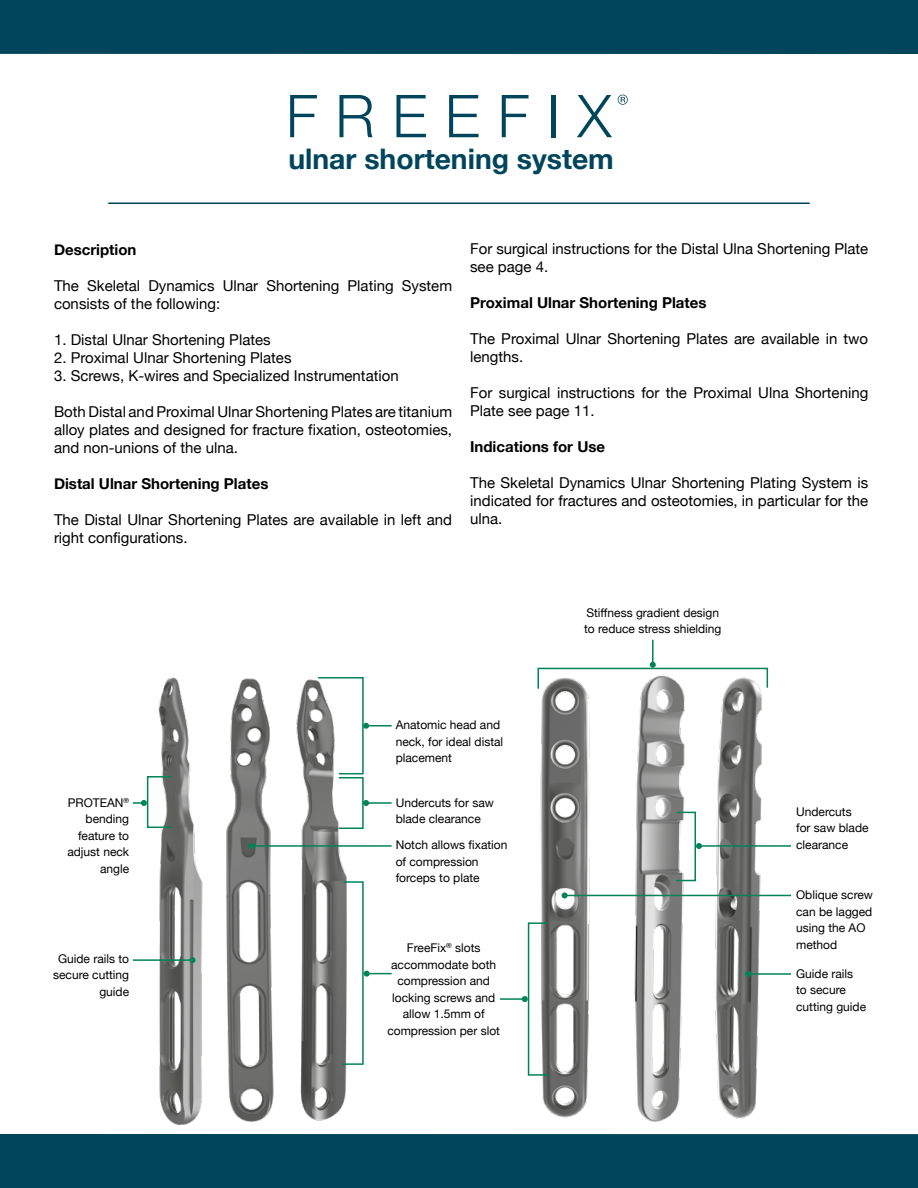
<style>
.page{position:relative;width:918px;height:1188px;background:#fff}
.page>*{position:absolute;margin:0;border:0;box-sizing:border-box;transform-origin:0 0}
.t1{font:300 59.1px "Helvetica Neue";letter-spacing:.295em;color:#00455c}
.t2{font:700 28.35px "Helvetica Neue";color:#00455c}
.t3{font:15px/18px "Helvetica Neue";color:#000}
.t4{font:700 15px "Helvetica Neue";color:#000}
.t5{font:12px/16.5px "Helvetica Neue";color:#000}
</style>
<div class="page">
<div style="left:0;top:0;width:918px;height:54px;background:#00455c"></div>
<div style="left:0;top:1134px;width:918px;height:54px;background:#00455c"></div>
<svg style="left:618px;top:95px;width:10px;height:10px"></svg>
<hr style="left:109px;top:203px;width:700px;height:1px;background:#00455c">
<img style="left:158px;top:677px;width:45px;height:449px">
<img style="left:226px;top:678px;width:121px;height:444px">
<img style="left:713px;top:690px;width:49px;height:428px">
<img style="left:540px;top:690px;width:146px;height:432px">
<hr style="left:251px;top:845px;width:141px;height:2px;background:#008359">
<svg style="left:248px;top:843px;width:6px;height:6px"></svg>
<hr style="left:699px;top:845px;width:92px;height:2px;background:#008359">
<hr style="left:565px;top:895px;width:226px;height:1px;background:#008359">
<svg style="left:562px;top:892px;width:6px;height:6px"></svg>
<hr style="left:748px;top:973px;width:43px;height:2px;background:#008359">
<svg style="left:745px;top:971px;width:6px;height:6px"></svg>
<hr style="left:366px;top:802px;width:26px;height:2px;background:#008359">
<svg style="left:364px;top:800px;width:5px;height:6px"></svg>
<hr style="left:500px;top:998px;width:25px;height:2px;background:#008359">
<svg style="left:317px;top:677px;width:75px;height:98px"></svg>
<svg style="left:675px;top:811px;width:27px;height:71px"></svg>
<div style="left:339px;top:777px;width:25px;height:52px;border:2px solid #008359"></div>
<svg style="left:342px;top:881px;width:50px;height:185px"></svg>
<svg style="left:522px;top:922px;width:28px;height:154px"></svg>
<svg style="left:133px;top:800px;width:14px;height:6px"></svg>
<div style="left:147px;top:776px;width:25px;height:52px;border:2px solid #008359"></div>
<hr style="left:652px;top:640px;width:2px;height:25px;background:#008359">
<svg style="left:537px;top:662px;width:232px;height:28px"></svg>
<hr style="left:133px;top:959px;width:59px;height:2px;background:#008359">
<svg style="left:189px;top:957px;width:6px;height:6px"></svg>
<h1 class="t1" style="left:286px;top:69px;width:327px">FREEFIX</h1>
<h2 class="t2" style="left:288px;top:137px;width:327px">ulnar shortening system</h2>
<p class="t4" style="left:54px;top:238px;width:84px">Description</p>
<p class="t3" style="left:54px;top:277px;width:400px">The Skeletal Dynamics Ulnar Shortening Plating System consists of the following:</p>
<p class="t3" style="left:54px;top:331px;width:218px">1. Distal Ulnar Shortening Plates</p>
<p class="t3" style="left:54px;top:349px;width:239px">2. Proximal Ulnar Shortening Plates</p>
<p class="t3" style="left:54px;top:367px;width:346px">3. Screws, K-wires and Specialized Instrumentation</p>
<p class="t3" style="left:54px;top:403px;width:400px;text-align:justify">Both Distal and Proximal Ulnar Shortening Plates are titanium alloy plates and designed for fracture fixation, osteotomies, and non-unions of the ulna.</p>
<p class="t4" style="left:54px;top:472px;width:216px">Distal Ulnar Shortening Plates</p>
<p class="t3" style="left:54px;top:511px;width:400px">The Distal Ulnar Shortening Plates are available in left and right configurations.</p>
<p class="t3" style="left:470px;top:241px;width:400px">For surgical instructions for the Distal Ulna Shortening Plate see page 4.</p>
<p class="t4" style="left:470px;top:291px;width:238px">Proximal Ulnar Shortening Plates</p>
<p class="t3" style="left:470px;top:331px;width:400px">The Proximal Ulnar Shortening Plates are available in two lengths.</p>
<p class="t3" style="left:470px;top:385px;width:400px">For surgical instructions for the Proximal Ulna Shortening<br>Plate see page 11.</p>
<p class="t4" style="left:470px;top:435px;width:136px">Indications for Use</p>
<p class="t3" style="left:470px;top:475px;width:400px;text-align:justify">The Skeletal Dynamics Ulnar Shortening Plating System is indicated for fractures and osteotomies, in particular for the ulna.</p>
<p class="t5" style="left:584px;top:605px;width:139px">Stiffness gradient design to reduce stress shielding</p>
<p class="t5" style="left:67px;top:795px;width:63px;text-align:right">PROTEAN<sup>® </sup>bending feature to adjust neck angle</p>
<p class="t5" style="left:53px;top:951px;width:78px;text-align:right">Guide rails to secure cutting guide</p>
<p class="t5" style="left:396px;top:717px;width:109px">Anatomic head and neck, for ideal distal placement</p>
<p class="t5" style="left:396px;top:795px;width:100px">Undercuts for saw blade clearance</p>
<p class="t5" style="left:396px;top:837px;width:113px">Notch allows fixation of compression forceps to plate</p>
<p class="t5" style="left:387px;top:940px;width:114px;text-align:center">FreeFix<sup>®</sup> slots accommodate both compression and locking screws and allow 1.5mm of compression per slot</p>
<p class="t5" style="left:796px;top:804px;width:74px">Undercuts for saw blade clearance</p>
<p class="t5" style="left:796px;top:887px;width:78px">Oblique screw can be lagged using the AO method</p>
<p class="t5" style="left:796px;top:966px;width:72px">Guide rails to secure cutting guide</p>
</div>
